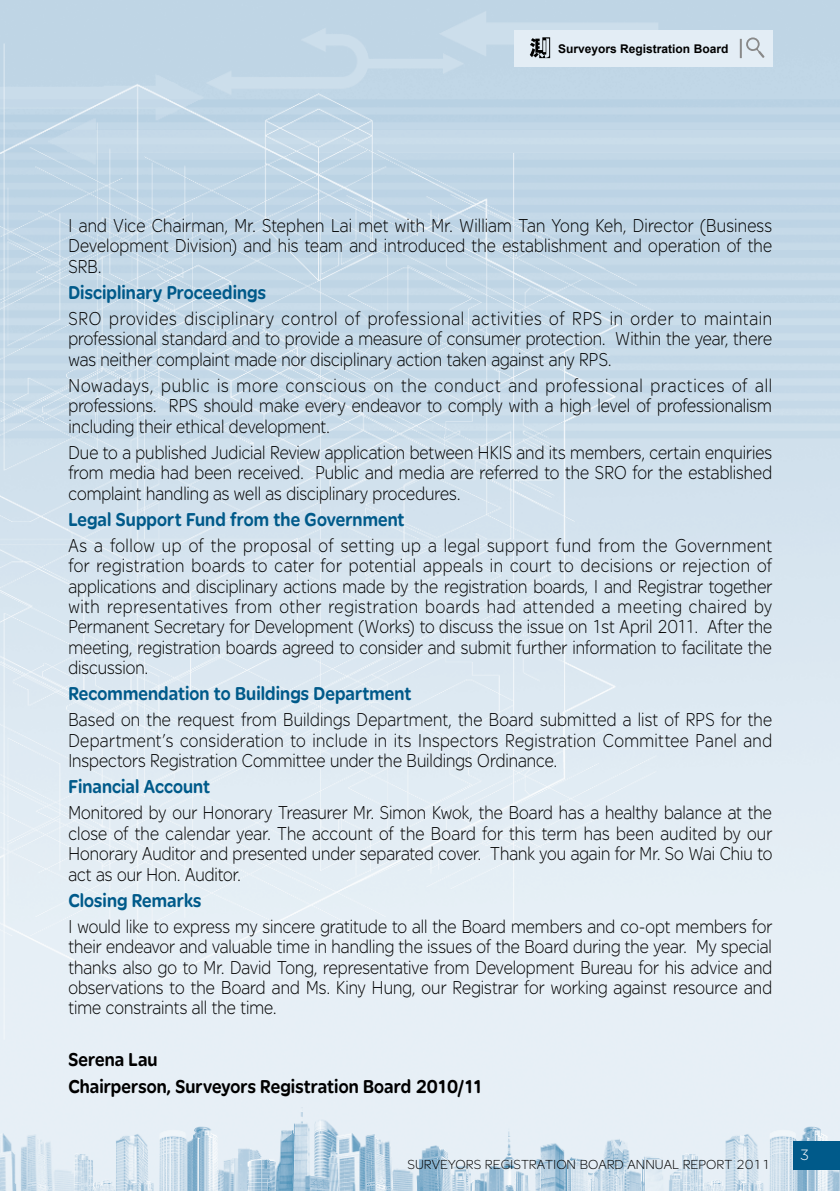
<style>
.page{position:relative;width:840px;height:1191px;background:#fff}
.page>*{position:absolute;margin:0;border:0;box-sizing:border-box;transform-origin:0 0}
.t1{font:300 20px/20.4px "SE Optimist";letter-spacing:.005em;color:#000;text-align:justify;scale:.86 1}
.t2{font:900 20px "SE Optimist";letter-spacing:.005em;color:#005a8a;scale:.86 1}
.t3{font:900 20px/26px "SE Optimist";letter-spacing:.005em;color:#000;scale:.86 1}
.t4{font:300 16px "SE Optimist";color:#fff}
.t5{font:300 14px "SE Optimist";color:#000}
.t6{font:700 12px "Arial";color:#000}
</style>
<div class="page">
<img style="left:0;top:0;width:839px;height:1191px">
<div style="left:793px;top:1141px;width:46px;height:28px;background:#005a8a"></div>
<div style="left:514px;top:30px;width:258px;height:37px;background:#e3edf5"></div>
<svg style="left:529px;top:37px;width:21px;height:21px"></svg>
<svg style="left:739px;top:37px;width:25px;height:21px"></svg>
<p class="t6" style="left:558px;top:42px;width:172px">Surveyors Registration Board</p>
<p class="t1" style="left:68px;top:215px;width:819px">I and Vice Chairman, Mr. Stephen Lai met with Mr. William Tan Yong Keh, Director (Business Development Division) and his team and introduced the establishment and operation of the SRB.</p>
<p class="t2" style="left:68px;top:281px;width:231px">Disciplinary Proceedings</p>
<p class="t1" style="left:68px;top:308px;width:819px">SRO provides disciplinary control of professional activities of RPS in order to maintain professional standard and to provide a measure of consumer protection. Within the year, there was neither complaint made nor disciplinary action taken against any RPS.</p>
<p class="t1" style="left:68px;top:375px;width:819px">Nowadays, public is more conscious on the conduct and professional practices of all professions. RPS should make every endeavor to comply with a high level of professionalism including their ethical development.</p>
<p class="t1" style="left:68px;top:442px;width:819px">Due to a published Judicial Review application between HKIS and its members, certain enquiries from media had been received. Public and media are referred to the SRO for the established complaint handling as well as disciplinary procedures.</p>
<p class="t2" style="left:68px;top:507px;width:392px">Legal Support Fund from the Government</p>
<p class="t1" style="left:68px;top:535px;width:819px">As a follow up of the proposal of setting up a legal support fund from the Government for registration boards to cater for potential appeals in court to decisions or rejection of applications and disciplinary actions made by the registration boards, I and Registrar together with representatives from other registration boards had attended a meeting chaired by Permanent Secretary for Development (Works) to discuss the issue on 1st April 2011. After the meeting, registration boards agreed to consider and submit further information to facilitate the discussion.</p>
<p class="t2" style="left:68px;top:682px;width:400px">Recommendation to Buildings Department</p>
<p class="t1" style="left:68px;top:709px;width:819px">Based on the request from Buildings Department, the Board submitted a list of RPS for the Department’s consideration to include in its I nspectors Registration Committee Panel and I nspectors Registration Committee under the Buildings Ordinance.</p>
<p class="t2" style="left:68px;top:775px;width:166px">Financial Account</p>
<p class="t1" style="left:68px;top:802px;width:819px">Monitored by our Honorary Treasurer Mr. Simon Kwok, the Board has a healthy balance at the close of the calendar year. The account of the Board for this term has been audited by our Honorary Auditor and presented under separated cover. Thank you again for Mr. So Wai Chiu to act as our Hon. Auditor.</p>
<p class="t2" style="left:68px;top:888px;width:156px">Closing Remarks</p>
<p class="t1" style="left:68px;top:916px;width:819px">I would like to express my sincere gratitude to all the Board members and co-opt members for their endeavor and valuable time in handling the issues of the Board during the year. My special thanks also go to Mr. David Tong, representative from Development Bureau for his advice and observations to the Board and Ms. Kiny Hung, our Registrar for working against resource and time constraints all the time.</p>
<p class="t3" style="left:68px;top:1046px;width:483px">Serena Lau<br>Chairperson, Surveyors Registration Board 2010/11</p>
<p class="t5" style="left:407px;top:1156px;width:364px">Surveyors Registration Board Annual Report 2011</p>
<p class="t4" style="left:799px;top:1146px;width:11px">3</p>
</div>
